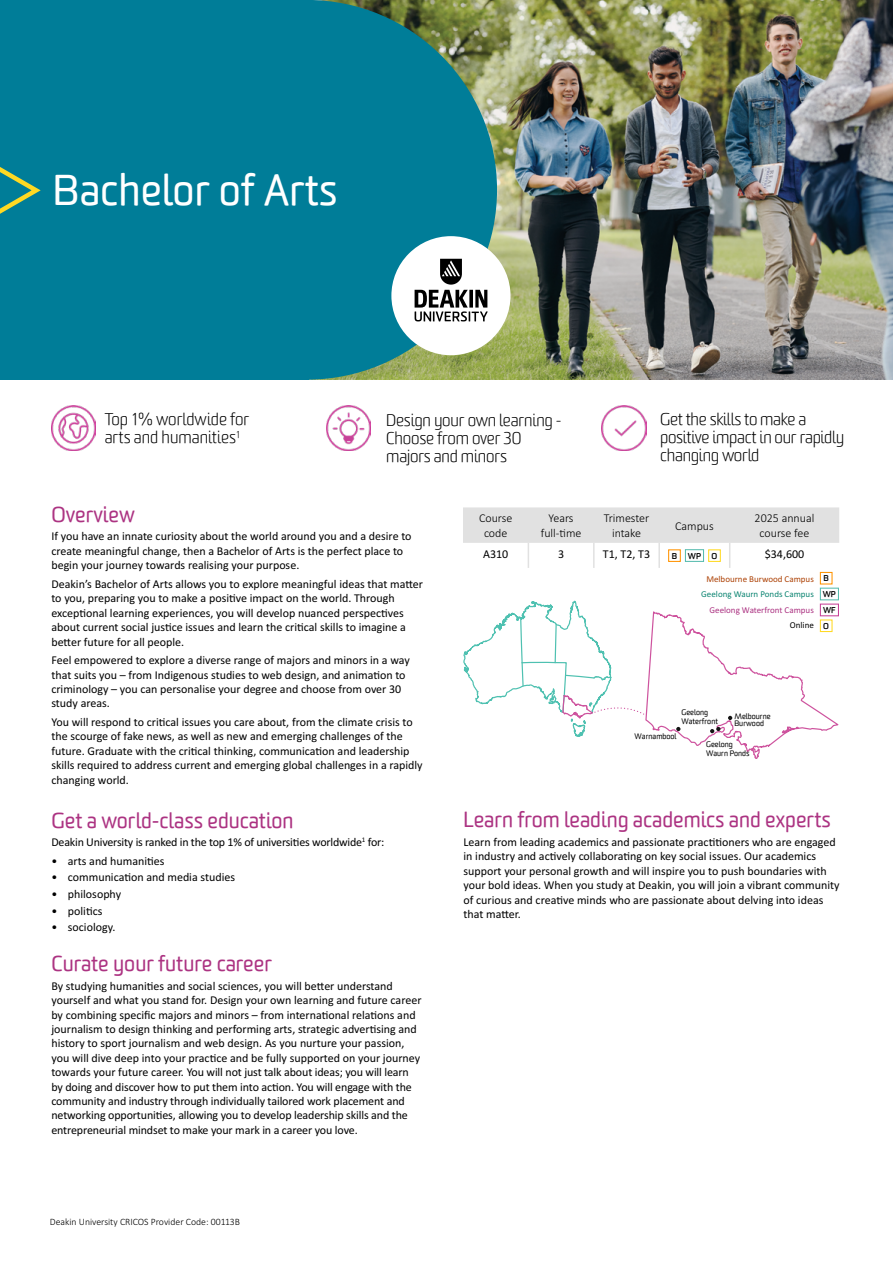
<style>
.page{position:relative;width:893px;height:1263px;background:#fff}
.page>*{position:absolute;margin:0;border:0;box-sizing:border-box;transform-origin:0 0}
.Title__h1{font:42px "Worldly";color:#fff}
.Body{font:21px "Worldly";color:#ac3382}
.t1{font:300 16.5px/18px "Worldly";letter-spacing:-.015em;color:#000}
.Body-2{font:12px/14.4px "Calibri";color:#000}
.t2{font:300 12px/14.4px "Calibri";color:#000;text-align:center}
.Footer_Contacts{font:300 9.75px "Calibri";color:#000}
.Campus_Key{font:9px "Calibri";color:#0d8572}
.Campus_Key-2{font:9px "Calibri";color:#ac3382}
.Campus_Key-3{font:9px "Calibri";color:#ad4206}
.Campus_Key-4{font:9px "Calibri";color:#000}
.campus_code_large{font:700 8.25px "Worldly";color:#000}
.t3{font:7.65px/9.1px "Worldly";color:#000}
</style>
<div class="page">
<img style="left:320px;top:0;width:573px;height:380px">
<img style="left:51px;top:406px;width:45px;height:44px">
<img style="left:326px;top:405px;width:45px;height:45px">
<img style="left:602px;top:405px;width:44px;height:45px">
<div style="left:0;top:0;width:308px;height:380px;background:#007d98"></div>
<div style="left:116px;top:0;width:381px;height:380px;background:#007d98;border-radius:50%"></div>
<svg style="left:0;top:167px;width:41px;height:47px"></svg>
<svg style="left:391px;top:236px;width:119px;height:119px"></svg>
<svg style="left:463px;top:600px;width:375px;height:159px"></svg>
<svg style="left:463px;top:507px;width:376px;height:61px"></svg>
<div style="left:669px;top:550px;width:11px;height:11px;background:#fff"></div>
<div style="left:668px;top:549px;width:13px;height:13px;border:1px solid #ff9300"></div>
<div style="left:685px;top:550px;width:18px;height:11px;background:#fff"></div>
<div style="left:685px;top:549px;width:19px;height:13px;border:1px solid #58bcaf"></div>
<div style="left:709px;top:550px;width:11px;height:11px;background:#fff"></div>
<div style="left:708px;top:549px;width:13px;height:13px;border:1px solid #ffd923"></div>
<div style="left:820px;top:572px;width:12px;height:12px;border:1px solid #ff9300"></div>
<div style="left:820px;top:588px;width:19px;height:12px;border:1px solid #58bcaf"></div>
<div style="left:820px;top:620px;width:12px;height:11px;background:#fff"></div>
<div style="left:820px;top:619px;width:12px;height:13px;border:1px solid #ffd923"></div>
<div style="left:820px;top:604px;width:18px;height:12px;background:#fff"></div>
<div style="left:820px;top:604px;width:19px;height:12px;border:1px solid #c74298"></div>
<h1 class="Title__h1" style="left:53px;top:164px;width:286px">Bachelor of Arts</h1>
<p class="t1" style="left:105px;top:411px;width:146px">Top 1% worldwide for arts and humanities<sup>1</sup></p>
<p class="t1" style="left:660px;top:411px;width:186px">Get the skills to make a positive impact in our rapidly changing world</p>
<p class="t1" style="left:386px;top:412px;width:177px">Design your own learning -<br>Choose from over 30 majors and minors</p>
<p class="Body" style="left:51px;top:501px;width:85px">Overview</p>
<p class="Body-2" style="left:51px;top:529px;width:362px">If you have an innate curiosity about the world around you and a desire to create meaningful change, then a Bachelor of Arts is the perfect place to begin your journey towards realising your purpose.</p>
<p class="Body-2" style="left:51px;top:576px;width:373px">Deakin’s Bachelor of Arts allows you to explore meaningful ideas that matter to you, preparing you to make a positive impact on the world. Through exceptional learning experiences, you will develop nuanced perspectives about current social justice issues and learn the critical skills to imagine a better future for all people.</p>
<p class="Body-2" style="left:51px;top:653px;width:360px">Feel empowered to explore a diverse range of majors and minors in a way that suits you – from Indigenous studies to web design, and animation to criminology – you can personalise your degree and choose from over 30 study areas.</p>
<p class="Body-2" style="left:51px;top:714px;width:373px">You will respond to critical issues you care about, from the climate crisis to the scourge of fake news, as well as new and emerging challenges of the future. Graduate with the critical thinking, communication and leadership skills required to address current and emerging global challenges in a rapidly changing world.</p>
<p class="Body" style="left:51px;top:807px;width:244px">Get a world-class education</p>
<p class="Body-2" style="left:51px;top:835px;width:335px">Deakin University is ranked in the top 1% of universities worldwide<sup>1</sup> for:</p>
<p class="Body-2" style="left:51px;top:853px;width:115px">• arts and humanities</p>
<p class="Body-2" style="left:51px;top:870px;width:185px">• communication and media studies</p>
<p class="Body-2" style="left:51px;top:886px;width:71px">• philosophy</p>
<p class="Body-2" style="left:51px;top:903px;width:53px">• politics</p>
<p class="Body-2" style="left:51px;top:919px;width:66px">• sociology.</p>
<p class="Body" style="left:51px;top:951px;width:222px">Curate your future career</p>
<p class="Body-2" style="left:51px;top:978px;width:372px">By studying humanities and social sciences, you will better understand yourself and what you stand for. Design your own learning and future career by combining specific majors and minors – from international relations and journalism to design thinking and performing arts, strategic advertising and history to sport journalism and web design. As you nurture your passion, you will dive deep into your practice and be fully supported on your journey towards your future career. You will not just talk about ideas; you will learn by doing and discover how to put them into action. You will engage with the community and industry through individually tailored work placement and networking opportunities, allowing you to develop leadership skills and the entrepreneurial mindset to make your mark in a career you love.</p>
<p class="Footer_Contacts" style="left:50px;top:1216px;width:192px">Deakin University CRICOS Provider Code: 00113B</p>
<p class="t2" style="left:479px;top:511px;width:35px">Course code</p>
<p class="t2" style="left:541px;top:511px;width:42px">Years full-time</p>
<p class="t2" style="left:604px;top:511px;width:47px">Trimester intake</p>
<p class="t2" style="left:675px;top:518px;width:40px">Campus</p>
<p class="t2" style="left:755px;top:511px;width:61px">2025 annual course fee</p>
<p class="Body-2" style="left:483px;top:546px;width:27px">A310</p>
<p class="Body-2" style="left:558px;top:546px;width:8px">3</p>
<p class="Body-2" style="left:603px;top:546px;width:49px">T1, T2, T3</p>
<p class="campus_code_large" style="left:672px;top:550px;width:7px">B</p>
<p class="campus_code_large" style="left:688px;top:550px;width:15px">WP</p>
<p class="campus_code_large" style="left:712px;top:550px;width:7px">O</p>
<p class="Body-2" style="left:765px;top:546px;width:41px">$34,600</p>
<p class="Campus_Key-3" style="left:706px;top:572px;width:109px">Melbourne Burwood Campus</p>
<p class="Campus_Key" style="left:701px;top:587px;width:114px">Geelong Waurn Ponds Campus</p>
<p class="Campus_Key-2" style="left:709px;top:603px;width:106px">Geelong Waterfront Campus</p>
<p class="Campus_Key-4" style="left:790px;top:619px;width:26px">Online</p>
<p class="campus_code_large" style="left:823px;top:573px;width:7px">B</p>
<p class="campus_code_large" style="left:823px;top:589px;width:15px">WP</p>
<p class="campus_code_large" style="left:823px;top:621px;width:7px">O</p>
<p class="campus_code_large" style="left:823px;top:605px;width:14px">WF</p>
<p class="t3" style="left:681px;top:707px;width:38px">Geelong<br>Waterfront</p>
<p class="t3" style="left:635px;top:732px;width:43px">Warnambool</p>
<p class="t3" style="left:734px;top:713px;width:38px;line-height:7.1px">Melbourne<br>Burwood</p>
<p class="t3" style="left:706px;top:740px;width:45px">Geelong<br>Waurn Ponds</p>
<p class="Body" style="left:463px;top:807px;width:369px">Learn from leading academics and experts</p>
<p class="Body-2" style="left:463px;top:834px;width:378px">Learn from leading academics and passionate practitioners who are engaged in industry and actively collaborating on key social issues. Our academics support your personal growth and will inspire you to push boundaries with your bold ideas. When you study at Deakin, you will join a vibrant community of curious and creative minds who are passionate about delving into ideas that matter.</p>
</div>
